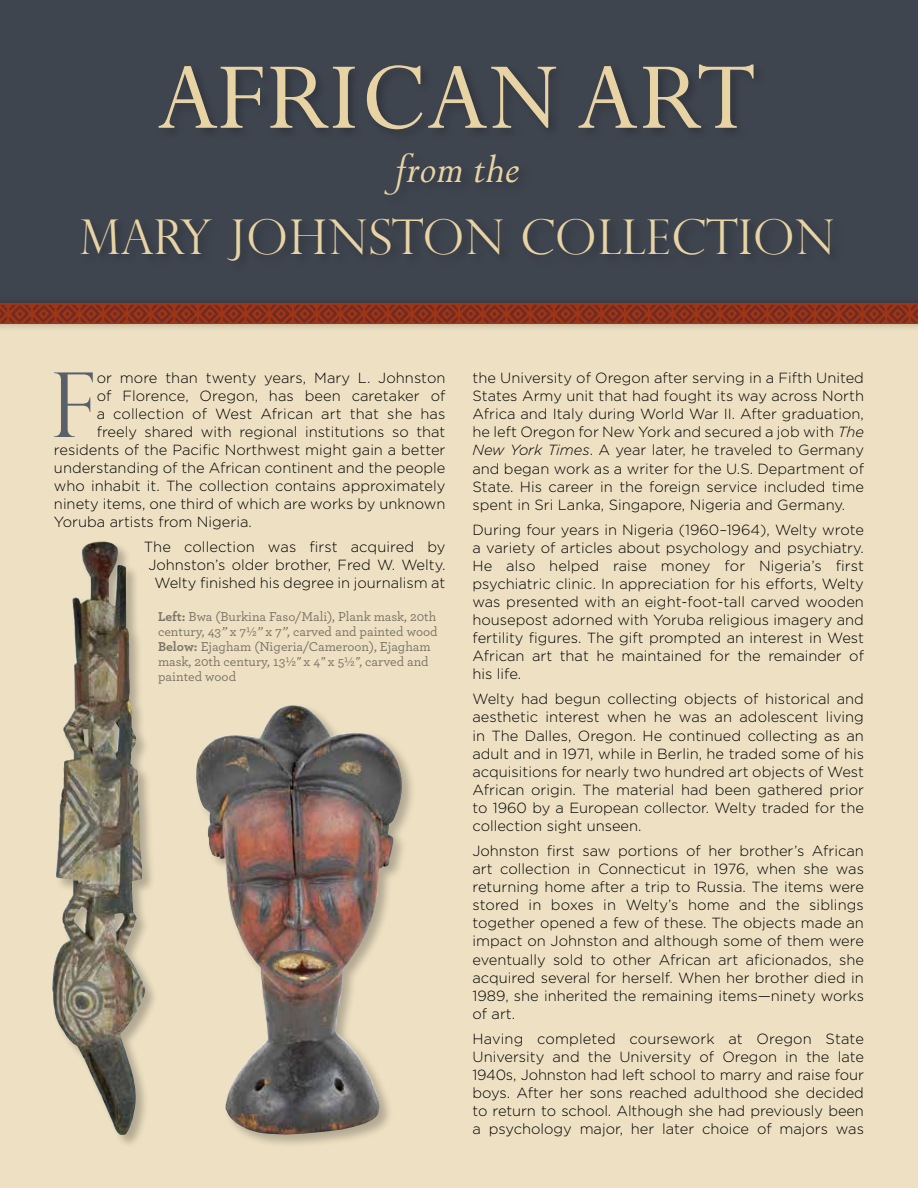
<style>
.page{position:relative;width:918px;height:1188px;background:#fff}
.page>*{position:absolute;margin:0;border:0;box-sizing:border-box;transform-origin:0 0}
.t1{font:106.5px "Perpetua";color:#e8d3a5}
.t2{font:300 89.85px "Perpetua Titling";color:#5a606a}
.t3{font:300 48px "Perpetua Titling";color:#e8d3a5}
.t4{font:46.5px "Perpetua Italic Os F";color:#e8d3a5}
.t5{font:300 14.7px/18.1px "Gotham";color:#000;text-align:justify}
.t6{font:500 13.5px/15px "Archer";color:#7b7467}
.s1{font-weight:700}
.s2{font-style:italic}
</style>
<div class="page">
<div style="left:0;top:311px;width:918px;height:877px;background:#eee1c3"></div>
<div style="left:0;top:0;width:918px;height:317px;background:#3f454f"></div>
<div style="left:194px;top:703px;width:222px;height:446px;background:#000;opacity:.25"></div>
<img style="left:196px;top:705px;width:91px;height:329px">
<div style="left:51px;top:540px;width:108px;height:608px;background:#000;opacity:.25"></div>
<img style="left:56px;top:541px;width:42px;height:396px">
<div style="left:0;top:296px;width:918px;height:36px;background:#000;opacity:.25"></div>
<div style="left:0;top:304px;width:918px;height:20px;background:#9f3515"></div>
<svg style="left:0;top:305px;width:918px;height:18px"></svg>
<h1 class="t1" style="left:156px;top:30px;width:601px">AFRICAN ART</h1>
<h3 class="t4" style="left:395px;top:145px;width:126px">from the</h3>
<h3 class="t3" style="left:80px;top:208px;width:757px">MARY JOHNSTON COLLECTION</h3>
<h2 class="t2" style="left:51px;top:351px;width:47px">F</h2>
<p class="t5" style="left:97px;top:368px;width:350px">or more than twenty years, Mary L. Johnston</p>
<p class="t5" style="left:97px;top:386px;width:350px">of Florence, Oregon, has been caretaker of</p>
<p class="t5" style="left:97px;top:404px;width:350px">a collection of West African art that she has</p>
<p class="t5" style="left:97px;top:422px;width:350px">freely shared with regional institutions so that</p>
<p class="t5" style="left:54px;top:440px;width:393px">residents of the Pacific Northwest might gain a better</p>
<p class="t5" style="left:54px;top:458px;width:393px">understanding of the African continent and the people</p>
<p class="t5" style="left:54px;top:476px;width:393px">who inhabit it. The collection contains approximately</p>
<p class="t5" style="left:54px;top:494px;width:393px">ninety items, one third of which are works by unknown</p>
<p class="t5" style="left:54px;top:512px;width:199px">Yoruba artists from Nigeria.</p>
<p class="t5" style="left:144px;top:537px;width:303px;text-align:right">The collection was first acquired by<br>Johnston’s older brother, Fred W. Welty.<br>Welty finished his degree in journalism at</p>
<p class="t6" style="left:158px;top:608px;width:281px"><span class="s1">Left:</span> Bwa (Burkina Faso/Mali), Plank mask, 20th century, 43<span class="s2">”</span> x 7½<span class="s2">”</span> x 7<span class="s2">”</span>, carved and painted wood <span class="s1">Below:</span> Ejagham (Nigeria/Cameroon), Ejagham mask, 20th century, 13½<span class="s2">"</span> x 4<span class="s2">"</span> x 5½<span class="s2">"</span>, carved and painted wood</p>
<p class="t5" style="left:472px;top:368px;width:393px">the University of Oregon after serving in a Fifth United States Army unit that had fought its way across North Africa and Italy during World War II. After graduation, he left Oregon for New York and secured a job with <span class="s2">The New York Times</span>. A year later, he traveled to Germany and began work as a writer for the U.S. Department of State. His career in the foreign service included time spent in Sri Lanka, Singapore, Nigeria and Germany.</p>
<p class="t5" style="left:472px;top:520px;width:393px">During four years in Nigeria (1960–1964), Welty wrote a variety of articles about psychology and psychiatry.<br>He also helped raise money for Nigeria’s first psychiatric clinic. In appreciation for his efforts, Welty was presented with an eight-foot-tall carved wooden housepost adorned with Yoruba religious imagery and fertility figures. The gift prompted an interest in West African art that he maintained for the remainder of his life.</p>
<p class="t5" style="left:472px;top:690px;width:393px">Welty had begun collecting objects of historical and aesthetic interest when he was an adolescent living in The Dalles, Oregon. He continued collecting as an adult and in 1971, while in Berlin, he traded some of his acquisitions for nearly two hundred art objects of West African origin. The material had been gathered prior to 1960 by a European collector. Welty traded for the collection sight unseen.</p>
<p class="t5" style="left:472px;top:841px;width:393px">Johnston first saw portions of her brother’s African art collection in Connecticut in 1976, when she was returning home after a trip to Russia. The items were stored in boxes in Welty’s home and the siblings together opened a few of these. The objects made an impact on Johnston and although some of them were eventually sold to other African art aficionados, she acquired several for herself. When her brother died in 1989, she inherited the remaining items—ninety works of art.</p>
<p class="t5" style="left:472px;top:1029px;width:393px">Having completed coursework at Oregon State University and the University of Oregon in the late 1940s, Johnston had left school to marry and raise four boys. After her sons reached adulthood she decided to return to school. Although she had previously been a psychology major, her later choice of majors was</p>
</div>
